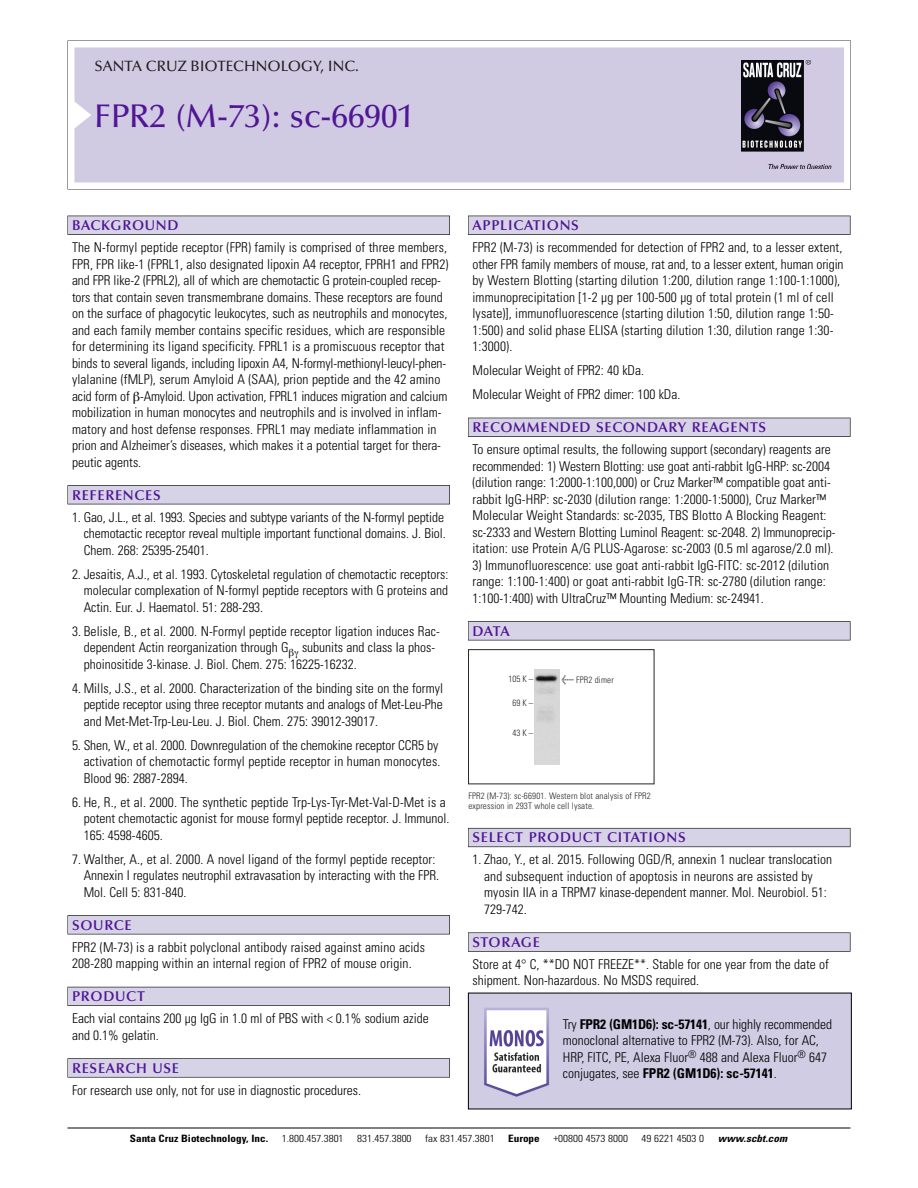
<style>
.page{position:relative;width:918px;height:1188px;background:#fff}
.page>*{position:absolute;margin:0;border:0;box-sizing:border-box;transform-origin:0 0}
.t1{font:500 33px "Optima";color:#511695}
.t2{font:500 15px "Optima";color:#231f20}
.t3{font:600 14.25px "Optima";letter-spacing:.05em;color:#511695}
.t4{font:300 condensed 13.5px/16.5px "Univers";color:#000}
.t5{font:300 condensed 10.2px "Univers";color:#000;scale:1.1 1}
.t6{font:700 condensed 10.2px "Univers";color:#000;scale:1.1 1}
.t7{font:italic 700 condensed 10.2px "Univers";letter-spacing:.005em;color:#000;scale:1.1 1}
.t8{font:9px/10.5px "Univers Condensed Light+KNTIPD";letter-spacing:.015em;color:#272627}
.s1{font-family:"Meta Plus Book Roman+HWEEFQ";font-size:10.5px}
.s2{font-weight:700}
</style>
<div class="page">
<svg style="left:68px;top:40px;width:783px;height:149px"></svg>
<div style="left:74px;top:47px;width:770px;height:135px;background:#d1cae3"></div>
<img style="left:741px;top:60px;width:90px;height:108px">
<div style="left:68px;top:216px;width:382px;height:19px;background:#525155"></div>
<div style="left:68px;top:216px;width:381px;height:18px;background:#d7d3e7"></div>
<div style="left:68px;top:485px;width:382px;height:19px;background:#525155"></div>
<div style="left:68px;top:486px;width:381px;height:18px;background:#d7d3e7"></div>
<div style="left:68px;top:915px;width:382px;height:19px;background:#545357"></div>
<div style="left:68px;top:916px;width:381px;height:18px;background:#d7d3e7"></div>
<div style="left:68px;top:987px;width:382px;height:19px;background:#54535a"></div>
<div style="left:68px;top:987px;width:381px;height:18px;background:#d7d3e7"></div>
<svg style="left:68px;top:1058px;width:382px;height:20px"></svg>
<div style="left:68px;top:1059px;width:381px;height:18px;background:#d7d3e7"></div>
<div style="left:468px;top:216px;width:382px;height:19px;background:#525155"></div>
<div style="left:468px;top:216px;width:382px;height:18px;background:#d7d3e7"></div>
<div style="left:468px;top:418px;width:382px;height:19px;background:#515055"></div>
<div style="left:468px;top:418px;width:382px;height:18px;background:#d7d3e7"></div>
<div style="left:468px;top:621px;width:382px;height:19px;background:#545357"></div>
<div style="left:468px;top:622px;width:382px;height:18px;background:#d7d3e7"></div>
<div style="left:468px;top:828px;width:382px;height:19px;background:#66646d"></div>
<div style="left:468px;top:829px;width:382px;height:18px;background:#d7d3e7"></div>
<svg style="left:468px;top:932px;width:382px;height:20px"></svg>
<div style="left:468px;top:933px;width:382px;height:18px;background:#d7d3e7"></div>
<hr style="left:68px;top:1128px;width:782px;height:1px;background:#000">
<div style="left:468px;top:649px;width:186px;height:135px;border:1px solid #272627"></div>
<img style="left:534px;top:669px;width:25px;height:95px">
<img style="left:470px;top:995px;width:380px;height:112px">
<p class="t2" style="left:94px;top:61px;width:266px">SANTA CRUZ BIOTECHNOLOGY, INC.</p>
<h1 class="t1" style="left:94px;top:103px;width:321px">FPR2 (M-73): sc-66901</h1>
<p class="t3" style="left:72px;top:219px;width:108px">BACKGROUND</p>
<p class="t4" style="left:72px;top:240px;width:378px">The N-formyl peptide receptor (FPR) family is comprised of three members, FPR, FPR like-1 (FPRL1, also designated lipoxin A4 receptor, FPRH1 and FPR2) and FPR like-2 (FPRL2), all of which are chemotactic G protein-coupled recep&shy;tors that contain seven transmembrane domains. These receptors are found on the surface of phagocytic leukocytes, such as neutrophils and monocytes, and each family member contains specific residues, which are responsible for determining its ligand specificity. FPRL1 is a promiscuous receptor that binds to several ligands, including lipoxin A4, N-formyl-methionyl-leucyl-phen&shy;ylalanine (fMLP), serum Amyloid A (SAA), prion peptide and the 42 amino acid form of -Amyloid. Upon activation, FPRL1 induces migration and calcium mobilization in human monocytes and neutrophils and is involved in inflam&shy;matory and host defense responses. FPRL1 may mediate inflammation in prion and Alzheimer’s diseases, which makes it a potential target for thera&shy;peutic agents.</p>
<p class="t3" style="left:72px;top:489px;width:90px">REFERENCES</p>
<p class="t4" style="left:84px;top:510px;width:364px;text-align:justify;text-indent:-12px">1. Gao, J.L., et al. 1993. Species and subtype variants of the N-formyl peptide chemotactic receptor reveal multiple important functional domains. J. Biol.<br>Chem. 268: 25395-25401.</p>
<p class="t4" style="left:84px;top:567px;width:366px;text-align:justify;text-indent:-12px">2. Jesaitis, A.J., et al. 1993. Cytoskeletal regulation of chemotactic receptors: molecular complexation of N-formyl peptide receptors with G proteins and Actin. Eur. J. Haematol. 51: 288-293.</p>
<p class="t4" style="left:84px;top:624px;width:358px;text-indent:-12px">3. Belisle, B., et al. 2000. N-Formyl peptide receptor ligation induces Rac&shy;dependent Actin reorganization through G subunits and class Ia phos&shy;phoinositide 3-kinase. J. Biol. Chem. 275: 16225-16232.</p>
<p class="t4" style="left:84px;top:681px;width:361px;text-align:justify;text-indent:-12px">4. Mills, J.S., et al. 2000. Characterization of the binding site on the formyl peptide receptor using three receptor mutants and analogs of Met-Leu-Phe and Met-Met-Trp-Leu-Leu. J. Biol. Chem. 275: 39012-39017.</p>
<p class="t4" style="left:84px;top:738px;width:358px;text-indent:-12px">5. Shen, W., et al. 2000. Downregulation of the chemokine receptor CCR5 by activation of chemotactic formyl peptide receptor in human monocytes.<br>Blood 96: 2887-2894.</p>
<p class="t4" style="left:84px;top:795px;width:367px;text-indent:-12px">6. He, R., et al. 2000. The synthetic peptide Trp-Lys-Tyr-Met-Val-D-Met is a potent chemotactic agonist for mouse formyl peptide receptor. J. Immunol.<br>165: 4598-4605.</p>
<p class="t4" style="left:84px;top:852px;width:357px;text-indent:-12px">7. Walther, A., et al. 2000. A novel ligand of the formyl peptide receptor:<br>Annexin I regulates neutrophil extravasation by interacting with the FPR.<br>Mol. Cell 5: 831-840.</p>
<p class="t3" style="left:72px;top:919px;width:61px">SOURCE</p>
<p class="t4" style="left:72px;top:940px;width:354px">FPR2 (M-73) is a rabbit polyclonal antibody raised against amino acids<br>208-280 mapping within an internal region of FPR2 of mouse origin.</p>
<p class="t3" style="left:72px;top:991px;width:74px">PRODUCT</p>
<p class="t4" style="left:72px;top:1011px;width:358px">Each vial contains 200 µg IgG in 1.0 ml of PBS with &lt; 0.1% sodium azide and 0.1% gelatin.</p>
<p class="t3" style="left:72px;top:1062px;width:109px">RESEARCH USE</p>
<p class="t4" style="left:72px;top:1083px;width:290px">For research use only, not for use in diagnostic procedures.</p>
<p class="t3" style="left:473px;top:219px;width:108px">APPLICATIONS</p>
<p class="t4" style="left:473px;top:240px;width:373px">FPR2 (M-73) is recommended for detection of FPR2 and, to a lesser extent, other FPR family members of mouse, rat and, to a lesser extent, human origin by Western Blotting (starting dilution 1:200, dilution range 1:100-1:1000), immunoprecipitation [1-2 µg per 100-500 µg of total protein (1 ml of cell lysate)], immunofluorescence (starting dilution 1:50, dilution range 1:50- 1:500) and solid phase ELISA (starting dilution 1:30, dilution range 1:30- 1:3000).</p>
<p class="t4" style="left:473px;top:359px;width:209px;line-height:24px">Molecular Weight of FPR2: 40 kDa.<br>Molecular Weight of FPR2 dimer: 100 kDa.</p>
<p class="t3" style="left:473px;top:422px;width:295px">RECOMMENDED SECONDARY REAGENTS</p>
<p class="t4" style="left:473px;top:442px;width:364px">To ensure optimal results, the following support (secondary) reagents are recommended: 1) Western Blotting: use goat anti-rabbit IgG-HRP: sc-2004 (dilution range: 1:2000-1:100,000) or Cruz Marker™ compatible goat anti&shy;rabbit IgG-HRP: sc-2030 (dilution range: 1:2000-1:5000), Cruz Marker™ Molecular Weight Standards: sc-2035, TBS Blotto A Blocking Reagent: sc-2333 and Western Blotting Luminol Reagent: sc-2048. 2) Immunoprecip&shy;itation: use Protein A/G PLUS-Agarose: sc-2003 (0.5 ml agarose/2.0 ml).</p>
<p class="t4" style="left:473px;top:558px;width:358px">3) Immunofluorescence: use goat anti-rabbit IgG-FITC: sc-2012 (dilution range: 1:100-1:400) or goat anti-rabbit IgG-TR: sc-2780 (dilution range:<br>1:100-1:400) with UltraCruz™ Mounting Medium: sc-24941.</p>
<p class="t3" style="left:473px;top:625px;width:39px">DATA</p>
<p class="t8" style="left:508px;top:674px;width:26px">105 K –</p>
<p class="t8" style="left:512px;top:698px;width:22px">69K–</p>
<p class="t8" style="left:512px;top:729px;width:22px">43K–</p>
<p class="t8" style="left:562px;top:675px;width:54px"><span class="s1">&lt;</span> FPR2 dimer</p>
<p class="t8" style="left:468px;top:791px;width:184px">FPR2 (M-73): sc-66901. Western blot analysis of FPR2 expression in 293T whole cell lysate.</p>
<p class="t3" style="left:473px;top:832px;width:215px">SELECT PRODUCT CITATIONS</p>
<p class="t4" style="left:484px;top:853px;width:349px;text-indent:-12px">1. Zhao, Y., et al. 2015. Following OGD/R, annexin 1 nuclear translocation and subsequent induction of apoptosis in neurons are assisted by myosin IIA in a TRPM7 kinase-dependent manner. Mol. Neurobiol. 51:<br>729-742.</p>
<p class="t3" style="left:473px;top:936px;width:69px">STORAGE</p>
<p class="t4" style="left:473px;top:957px;width:358px">Store at 4° C, **DO NOT FREEZE**. Stable for one year from the date of shipment. Non-hazardous. No MSDS required.</p>
<p class="t4" style="left:563px;top:1017px;width:271px">Try <span class="s2">FPR2 (GM1D6): sc-57141</span>, our highly recommended monoclonal alternative to FPR2 (M-73). Also, for AC, HRP, FITC, PE, Alexa Fluor<sup>®</sup> 488 and Alexa Fluor<sup>®</sup> 647 conjugates, see <span class="s2">FPR2 (GM1D6): sc-57141</span>.</p>
<p class="t6" style="left:130px;top:1135px;width:127px">Santa Cruz Biotechnology, Inc.</p>
<p class="t5" style="left:282px;top:1135px;width:58px">1.800.457.3801</p>
<p class="t5" style="left:357px;top:1135px;width:51px">831.457.3800</p>
<p class="t5" style="left:425px;top:1135px;width:65px">fax 831.457.3801</p>
<p class="t6" style="left:508px;top:1135px;width:30px">Europe</p>
<p class="t5" style="left:553px;top:1135px;width:69px">+00800 4573 8000</p>
<p class="t5" style="left:642px;top:1135px;width:58px">49 6221 4503 0</p>
<p class="t7" style="left:718px;top:1135px;width:64px">www.scbt.com</p>
</div>
